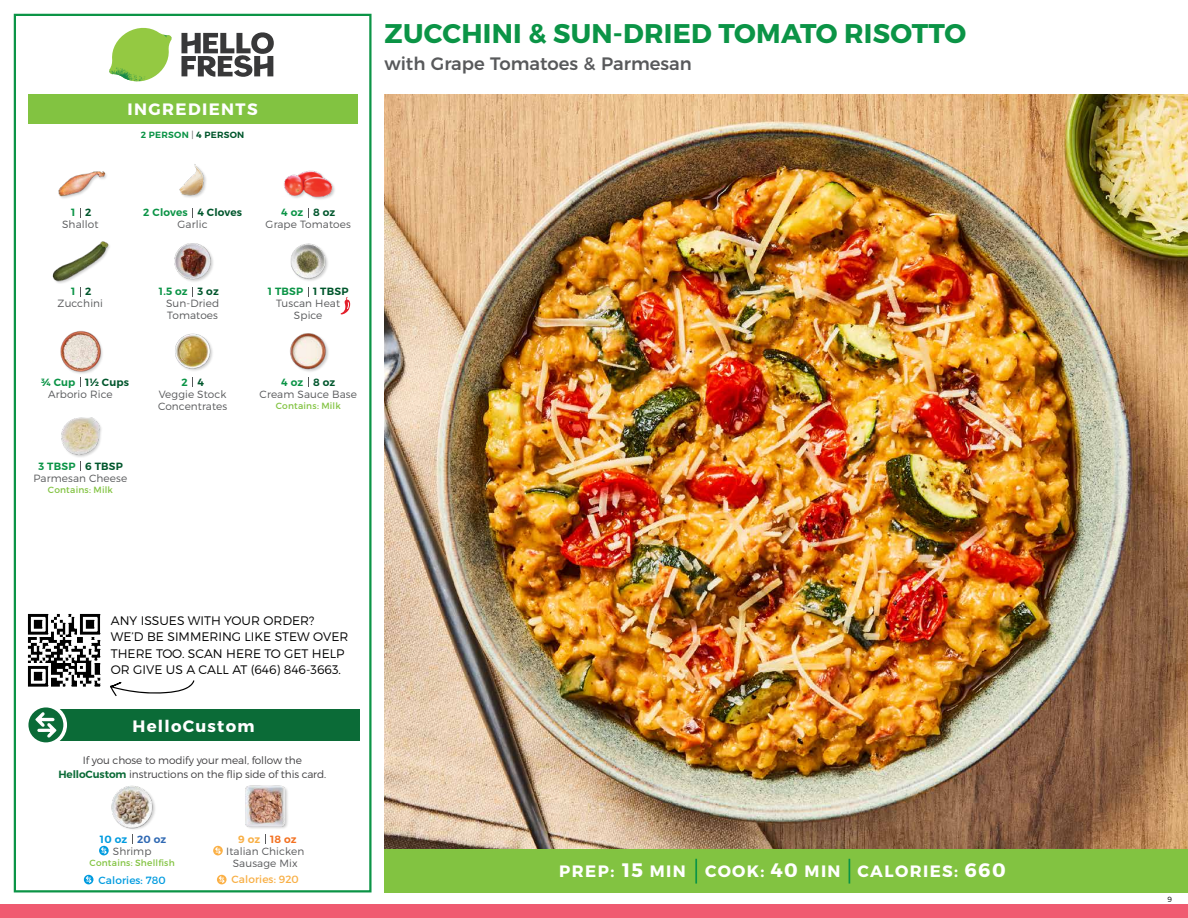
<style>
.page{position:relative;width:1188px;height:918px;background:#fff}
.page>*{position:absolute;margin:0;border:0;box-sizing:border-box;transform-origin:0 0}
.t1{font:700 27px "Montserrat";letter-spacing:.01em;color:#0b9446}
.t2{font:500 18px "Montserrat";color:#58595b}
.t3{font:700 16.5px "Montserrat";letter-spacing:.085em;color:#fff}
.t4{font:300 12.3px/16px "Montserrat";color:#000}
.t5{font:300 10.5px/12px "Montserrat";letter-spacing:.01em;color:#58595b}
.t6{font:300 10.5px/13.5px "Montserrat";letter-spacing:-.01em;color:#414042;text-align:center}
.t7{font:600 10.5px "Montserrat";letter-spacing:.02em;color:#00562c}
.t8{font:600 10.5px "Montserrat";letter-spacing:.02em;color:#0b9446}
.t9{font:10.5px "Montserrat";letter-spacing:.01em;color:#009bdf}
.t10{font:10.5px "Montserrat";letter-spacing:.01em;color:#f8af45}
.t11{font:600 10.5px "Montserrat";letter-spacing:.02em;color:#009bdf}
.t12{font:600 10.5px "Montserrat";color:#f37121}
.t13{font:9px "Montserrat";letter-spacing:.02em;color:#82c341}
.t14{font:600 9px "Montserrat";letter-spacing:.03em;color:#0b9446}
.t15{font:300 7.5px "Montserrat";color:#000}
.s1{font-weight:300;color:#58595b}
.s2{color:#00562c}
.s3{font-weight:600;color:#0b6b37}
.s4{color:#3069b3}
.s5{color:#f8af45}
.s6{font-size:19.5px}
</style>
<div class="page">
<div style="left:0;top:904px;width:1188px;height:14px;background:#f05b71"></div>
<div style="left:384px;top:849px;width:804px;height:43px;background:#82c341"></div>
<svg style="left:181px;top:32px;width:93px;height:45px"></svg>
<svg style="left:114px;top:28px;width:55px;height:36px"></svg>
<img style="left:143px;top:28px;width:29px;height:24px">
<img style="left:112px;top:48px;width:54px;height:10px">
<img style="left:109px;top:52px;width:55px;height:30px">
<img style="left:142px;top:58px;width:24px;height:23px">
<div style="left:28px;top:94px;width:330px;height:30px;background:#82c341"></div>
<div style="left:14px;top:14px;width:358px;height:878px;border:2px solid #0b9446"></div>
<img style="left:384px;top:94px;width:804px;height:755px">
<img style="left:174px;top:243px;width:39px;height:39px">
<img style="left:290px;top:243px;width:38px;height:38px">
<img style="left:179px;top:164px;width:27px;height:34px">
<img style="left:284px;top:170px;width:51px;height:29px">
<div style="left:53px;top:240px;width:58px;height:44px;background:#000;opacity:.2"></div>
<img style="left:52px;top:240px;width:58px;height:42px">
<img style="left:58px;top:171px;width:49px;height:28px">
<img style="left:175px;top:333px;width:38px;height:38px">
<img style="left:290px;top:333px;width:39px;height:39px">
<div style="left:61px;top:332px;width:43px;height:43px;background:#000;opacity:.2"></div>
<img style="left:60px;top:331px;width:44px;height:42px">
<img style="left:61px;top:417px;width:41px;height:40px">
<svg style="left:341px;top:297px;width:9px;height:17px"></svg>
<div style="left:33px;top:709px;width:327px;height:32px;background:#0b6b37"></div>
<div style="left:25px;top:704px;width:42px;height:42px;background:#fff;border-radius:50%"></div>
<div style="left:28px;top:707px;width:35px;height:35px;background:#0a6b37;border-radius:50%"></div>
<svg style="left:35px;top:712px;width:22px;height:26px"></svg>
<img style="left:111px;top:786px;width:44px;height:43px">
<svg style="left:99px;top:846px;width:10px;height:9px"></svg>
<svg style="left:101px;top:847px;width:6px;height:7px"></svg>
<div style="left:84px;top:875px;width:9px;height:9px;background:#009bdf;border-radius:50%"></div>
<svg style="left:86px;top:876px;width:6px;height:7px"></svg>
<img style="left:245px;top:786px;width:43px;height:43px">
<hr style="left:695px;top:859px;width:2px;height:25px;background:#0b9446">
<svg style="left:849px;top:859px;width:1px;height:25px"></svg>
<svg style="left:213px;top:846px;width:10px;height:9px"></svg>
<svg style="left:215px;top:847px;width:6px;height:7px"></svg>
<svg style="left:217px;top:875px;width:10px;height:9px"></svg>
<svg style="left:219px;top:876px;width:6px;height:7px"></svg>
<img style="left:27px;top:613px;width:74px;height:74px">
<svg style="left:110px;top:680px;width:85px;height:16px"></svg>
<h3 class="t3" style="left:128px;top:99px;width:132px">INGREDIENTS</h3>
<p class="t14" style="left:141px;top:129px;width:105px">2 PERSON <span class="s1">|</span> <span class="s2">4 PERSON</span></p>
<p class="t8" style="left:71px;top:206px;width:6px">1</p>
<p class="t7" style="left:85px;top:206px;width:8px">2</p>
<p class="t7" style="left:198px;top:206px;width:46px">4 Cloves</p>
<p class="t7" style="left:313px;top:206px;width:24px">8 oz</p>
<p class="t8" style="left:143px;top:206px;width:46px">2 Cloves</p>
<p class="t8" style="left:281px;top:206px;width:24px">4 oz</p>
<p class="t5" style="left:62px;top:218px;width:38px">Shallot</p>
<p class="t5" style="left:178px;top:218px;width:32px">Garlic</p>
<p class="t5" style="left:266px;top:218px;width:87px">Grape Tomatoes</p>
<p class="t8" style="left:71px;top:285px;width:6px">1</p>
<p class="t7" style="left:85px;top:285px;width:8px">2</p>
<p class="t7" style="left:198px;top:285px;width:23px">3 oz</p>
<p class="t7" style="left:313px;top:285px;width:37px">1 TBSP</p>
<p class="t8" style="left:159px;top:285px;width:30px">1.5 oz</p>
<p class="t8" style="left:268px;top:285px;width:37px">1 TBSP</p>
<p class="t5" style="left:58px;top:297px;width:47px">Zucchini</p>
<p class="t5" style="left:166px;top:297px;width:55px">Sun-Dried<br>Tomatoes</p>
<p class="t5" style="left:276px;top:297px;width:66px;text-align:center">Tuscan Heat<br>Spice</p>
<p class="t8" style="left:41px;top:376px;width:36px">¾ Cup</p>
<p class="t7" style="left:85px;top:376px;width:45px">1½ Cups</p>
<p class="t5" style="left:48px;top:388px;width:66px">Arborio Rice</p>
<p class="t8" style="left:39px;top:460px;width:38px">3 TBSP</p>
<p class="t7" style="left:85px;top:460px;width:39px">6 TBSP</p>
<p class="t5" style="left:33px;top:472px;width:95px">Parmesan Cheese</p>
<p class="t13" style="left:48px;top:484px;width:67px">Contains: Milk</p>
<p class="t7" style="left:198px;top:376px;width:8px">4</p>
<p class="t7" style="left:313px;top:376px;width:24px">8 oz</p>
<p class="t8" style="left:181px;top:376px;width:8px">2</p>
<p class="t8" style="left:281px;top:376px;width:24px">4 oz</p>
<p class="t5" style="left:158px;top:388px;width:71px">Veggie Stock<br>Concentrates</p>
<p class="t5" style="left:260px;top:388px;width:99px">Cream Sauce Base</p>
<p class="t13" style="left:276px;top:400px;width:67px">Contains: Milk</p>
<h1 class="t1" style="left:385px;top:17px;width:583px">ZUCCHINI &amp; SUN-DRIED TOMATO RISOTTO</h1>
<h2 class="t2" style="left:384px;top:49px;width:309px">with Grape Tomatoes &amp; Parmesan</h2>
<p class="t4" style="left:111px;top:613px;width:239px">ANY ISSUES WITH YOUR ORDER?<br>WE’D BE SIMMERING LIKE STEW OVER<br>THERE TOO. SCAN HERE TO GET HELP<br>OR GIVE US A CALL AT (646) 846-3663.</p>
<h3 class="t3" style="left:133px;top:716px;width:123px">HelloCustom</h3>
<p class="t6" style="left:58px;top:754px;width:269px">If you chose to modify your meal, follow the<br><span class="s3">HelloCustom</span> instructions on the flip side of this card.</p>
<p class="t11" style="left:100px;top:833px;width:68px">10 oz <span class="s4">20 oz</span></p>
<p class="t5" style="left:113px;top:845px;width:40px">Shrimp</p>
<p class="t13" style="left:90px;top:857px;width:87px">Contains: Shellfish</p>
<p class="t9" style="left:98px;top:873px;width:69px">Calories: 780</p>
<p class="t12" style="left:238px;top:833px;width:60px"><span class="s5">9 oz</span> 18 oz</p>
<p class="t5" style="left:226px;top:845px;width:80px;text-align:center">Italian Chicken<br>Sausage Mix</p>
<p class="t10" style="left:231px;top:873px;width:69px">Calories: 920</p>
<h3 class="t3" style="left:559px;top:861px;width:448px">PREP: <span class="s6">15</span> MIN COOK: <span class="s6">40</span> MIN CALORIES: <span class="s6">660</span></h3>
<p class="t15" style="left:1168px;top:895px;width:6px">9</p>
</div>
